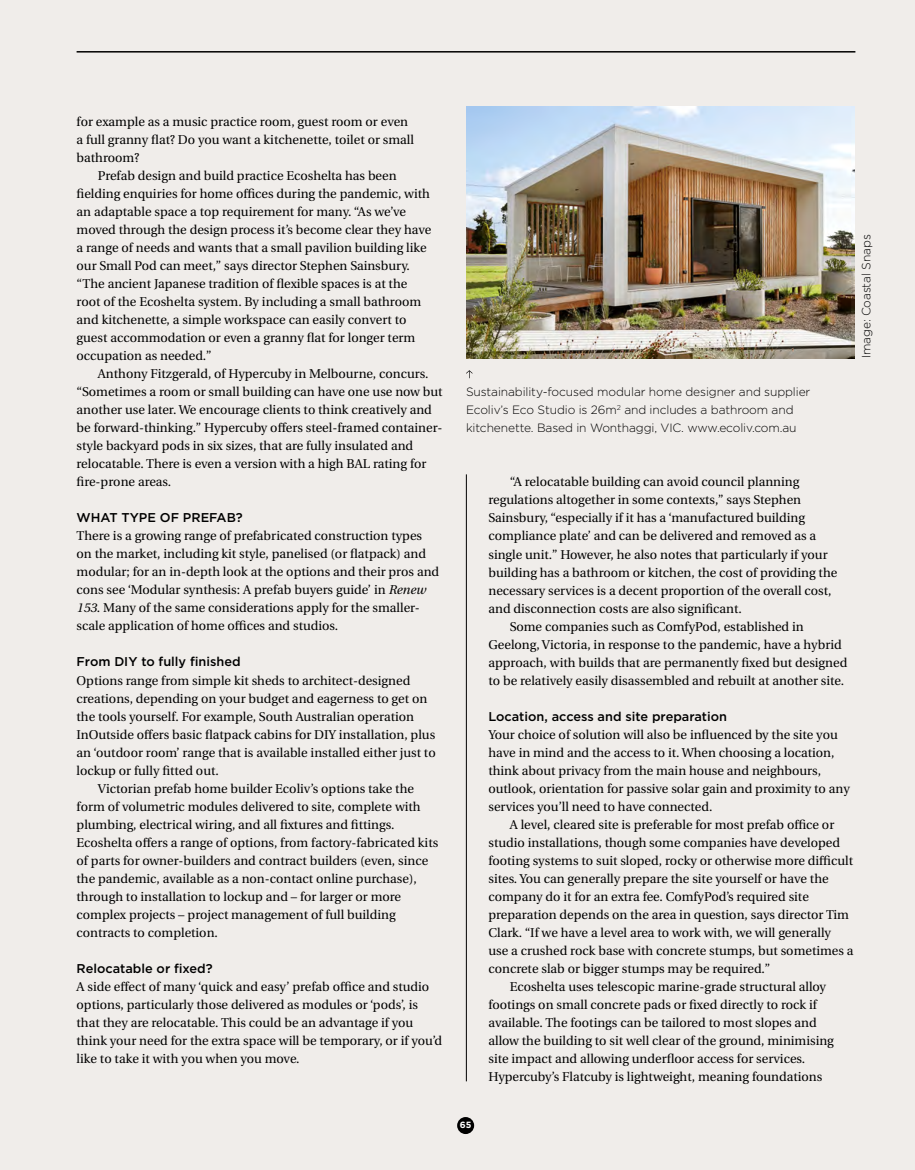
<style>
.page{position:relative;width:915px;height:1170px;background:#fff}
.page>*{position:absolute;margin:0;border:0;box-sizing:border-box;transform-origin:0 0}
.t1{font:12.75px/18px "Heuristica";color:#000}
.t2{font:500 12.75px "Gotham";color:#000}
.t3{font:300 12px/18px "Gotham";letter-spacing:-.01em;color:#000}
.t4{font:700 9px "Gotham";color:#fff}
.s1{font-style:italic}
</style>
<div class="page">
<div style="left:0;top:0;width:914px;height:1169px;background:#f0edea"></div>
<hr style="left:77px;top:51px;width:778px;height:2px;background:#000">
<div style="left:457px;top:1116px;width:17px;height:17px;background:#000;border-radius:50%"></div>
<hr style="left:466px;top:474px;width:1px;height:607px;background:#000">
<img style="left:466px;top:107px;width:388px;height:251px">
<svg style="left:466px;top:370px;width:6px;height:8px"></svg>
<p class="t1" style="left:77px;top:113px;width:339px">for example as a music practice room, guest room or even a full granny flat? Do you want a kitchenette, toilet or small bathroom?</p>
<p class="t1" style="left:77px;top:167px;width:356px;text-indent:21px">Prefab design and build practice Ecoshelta has been fielding enquiries for home offices during the pandemic, with an adaptable space a top requirement for many. “As we’ve moved through the design process it’s become clear they have a range of needs and wants that a small pavilion building like our Small Pod can meet,” says director Stephen Sainsbury. “The ancient Japanese tradition of flexible spaces is at the root of the Ecoshelta system. By including a small bathroom and kitchenette, a simple workspace can easily convert to guest accommodation or even a granny flat for longer term occupation as needed.”</p>
<p class="t1" style="left:77px;top:365px;width:367px;text-indent:21px">Anthony Fitzgerald, of Hypercuby in Melbourne, concurs. “Sometimes a room or small building can have one use now but another use later. We encourage clients to think creatively and be forward-thinking.” Hypercuby offers steel-framed container&shy;style backyard pods in six sizes, that are fully insulated and relocatable. There is even a version with a high BAL rating for fire-prone areas.</p>
<p class="t2" style="left:77px;top:509px;width:167px">WHAT TYPE OF PREFAB?</p>
<p class="t1" style="left:77px;top:527px;width:364px">There is a growing range of prefabricated construction types on the market, including kit style, panelised (or flatpack) and modular; for an in-depth look at the options and their pros and cons see ‘Modular synthesis: A prefab buyers guide’ in <span class="s1">Renew 153</span>. Many of the same considerations apply for the smaller&shy;scale application of home offices and studios.</p>
<p class="t2" style="left:77px;top:653px;width:165px">From DIY to fully finished</p>
<p class="t1" style="left:77px;top:671px;width:335px">Options range from simple kit sheds to architect-designed</p>
<p class="t1" style="left:77px;top:689px;width:352px">creations, depending on your budget and eagerness to get on</p>
<p class="t1" style="left:77px;top:707px;width:339px">the tools yourself. For example, South Australian operation</p>
<p class="t1" style="left:77px;top:725px;width:360px">InOutside offers basic flatpack cabins for DIY installation, plus</p>
<p class="t1" style="left:77px;top:743px;width:360px">an ‘outdoor room’ range that is available installed either just to</p>
<p class="t1" style="left:77px;top:761px;width:144px">lockup or fully fitted out.</p>
<p class="t1" style="left:98px;top:779px;width:317px">Victorian prefab home builder Ecoliv’s options take the</p>
<p class="t1" style="left:77px;top:797px;width:345px">form of volumetric modules delivered to site, complete with</p>
<p class="t1" style="left:77px;top:815px;width:319px">plumbing, electrical wiring, and all fixtures and fittings.</p>
<p class="t1" style="left:77px;top:833px;width:363px">Ecoshelta offers a range of options, from factory-fabricated kits</p>
<p class="t1" style="left:77px;top:851px;width:353px">of parts for owner-builders and contract builders (even, since</p>
<p class="t1" style="left:77px;top:869px;width:341px">the pandemic, available as a non-contact online purchase),</p>
<p class="t1" style="left:77px;top:887px;width:326px">through to installation to lockup and – for larger or more</p>
<p class="t1" style="left:77px;top:905px;width:320px">complex projects – project management of full building</p>
<p class="t1" style="left:77px;top:923px;width:143px">contracts to completion.</p>
<p class="t2" style="left:77px;top:959px;width:137px">Relocatable or fixed?</p>
<p class="t1" style="left:77px;top:977px;width:367px">A side effect of many ‘quick and easy’ prefab office and studio options, particularly those delivered as modules or ‘pods’, is that they are relocatable. This could be an advantage if you think your need for the extra space will be temporary, or if you’d like to take it with you when you move.</p>
<p class="t3" style="left:466px;top:382px;width:346px">Sustainability-focused modular home designer and supplier<br>Ecoliv’s Eco Studio is 26m<sup>2</sup> and includes a bathroom and kitchenette. Based in Wonthaggi, VIC. www.ecoliv.com.au</p>
<p class="t3" style="left:856px;top:358px;width:125px;rotate:-90deg">Image: Coastal Snaps</p>
<p class="t4" style="left:459px;top:1119px;width:13px">65</p>
<p class="t1" style="left:509px;top:473px;width:291px">“A relocatable building can avoid council planning</p>
<p class="t1" style="left:488px;top:491px;width:314px">regulations altogether in some contexts,” says Stephen</p>
<p class="t1" style="left:488px;top:509px;width:318px">Sainsbury, “especially if it has a ‘manufactured building</p>
<p class="t1" style="left:488px;top:527px;width:329px">compliance plate’ and can be delivered and removed as a</p>
<p class="t1" style="left:488px;top:545px;width:340px">single unit.” However, he also notes that particularly if your</p>
<p class="t1" style="left:488px;top:563px;width:350px">building has a bathroom or kitchen, the cost of providing the</p>
<p class="t1" style="left:488px;top:581px;width:344px">necessary services is a decent proportion of the overall cost,</p>
<p class="t1" style="left:488px;top:599px;width:255px">and disconnection costs are also significant.</p>
<p class="t1" style="left:509px;top:617px;width:295px">Some companies such as ComfyPod, established in</p>
<p class="t1" style="left:488px;top:635px;width:354px">Geelong, Victoria, in response to the pandemic, have a hybrid</p>
<p class="t1" style="left:488px;top:653px;width:360px">approach, with builds that are permanently fixed but designed</p>
<p class="t1" style="left:488px;top:671px;width:357px">to be relatively easily disassembled and rebuilt at another site.</p>
<p class="t2" style="left:488px;top:707px;width:240px">Location, access and site preparation</p>
<p class="t1" style="left:488px;top:725px;width:363px">Your choice of solution will also be influenced by the site you have in mind and the access to it. When choosing a location, think about privacy from the main house and neighbours, outlook, orientation for passive solar gain and proximity to any services you’ll need to have connected.</p>
<p class="t1" style="left:509px;top:815px;width:326px">A level, cleared site is preferable for most prefab office or</p>
<p class="t1" style="left:488px;top:833px;width:353px">studio installations, though some companies have developed</p>
<p class="t1" style="left:488px;top:851px;width:366px">footing systems to suit sloped, rocky or otherwise more difficult</p>
<p class="t1" style="left:488px;top:869px;width:341px">sites. You can generally prepare the site yourself or have the</p>
<p class="t1" style="left:488px;top:887px;width:322px">company do it for an extra fee. ComfyPod’s required site</p>
<p class="t1" style="left:488px;top:905px;width:362px">preparation depends on the area in question, says director Tim</p>
<p class="t1" style="left:488px;top:923px;width:344px">Clark. “If we have a level area to work with, we will generally</p>
<p class="t1" style="left:488px;top:941px;width:366px">use a crushed rock base with concrete stumps, but sometimes a</p>
<p class="t1" style="left:488px;top:959px;width:283px">concrete slab or bigger stumps may be required.”</p>
<p class="t1" style="left:509px;top:977px;width:318px">Ecoshelta uses telescopic marine-grade structural alloy</p>
<p class="t1" style="left:488px;top:995px;width:330px">footings on small concrete pads or fixed directly to rock if</p>
<p class="t1" style="left:488px;top:1013px;width:329px">available. The footings can be tailored to most slopes and</p>
<p class="t1" style="left:488px;top:1031px;width:347px">allow the building to sit well clear of the ground, minimising</p>
<p class="t1" style="left:488px;top:1049px;width:318px">site impact and allowing underfloor access for services.</p>
<p class="t1" style="left:488px;top:1067px;width:335px">Hypercuby’s Flatcuby is lightweight, meaning foundations</p>
</div>
